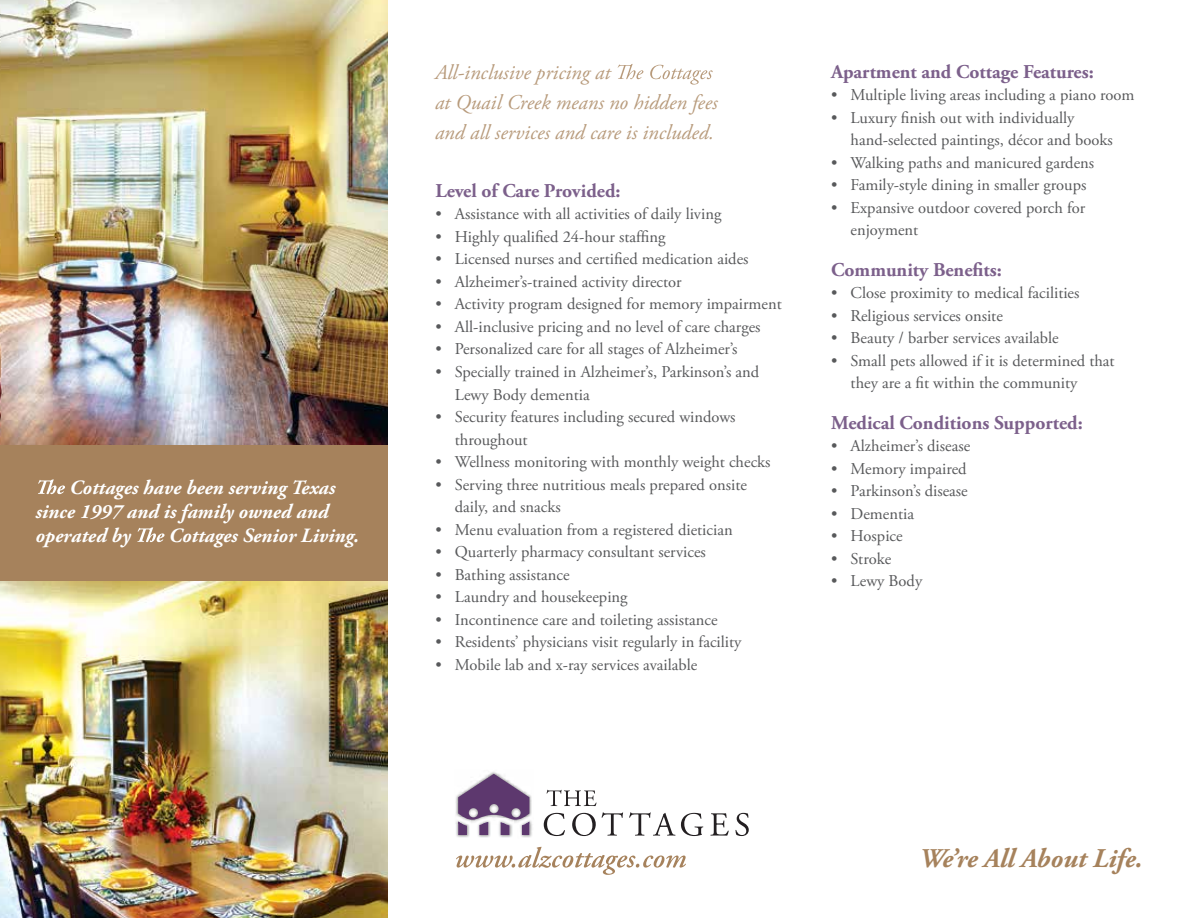
<style>
.page{position:relative;width:1188px;height:918px;background:#fff}
.page>*{position:absolute;margin:0;border:0;box-sizing:border-box;transform-origin:0 0}
.t1{font:italic 700 27px "Adobe Garamond Pro";color:#a6825c}
.t2{font:italic 21px/30px "Adobe Garamond Pro";color:#b89b7c}
.t3{font:italic 700 20.25px/24px "Adobe Garamond Pro";color:#fff}
.t4{font:700 19.5px "Adobe Garamond Pro";color:#7c608b}
.t5{font:16.5px/22.5px "Adobe Garamond Pro";color:#58595b}
</style>
<div class="page">
<img style="left:0;top:580px;width:388px;height:338px">
<img style="left:0;top:0;width:388px;height:445px">
<svg style="left:618px;top:64px;width:95px;height:21px"></svg>
<img style="left:478px;top:835px;width:12px;height:3px">
<img style="left:499px;top:835px;width:13px;height:3px">
<img style="left:456px;top:824px;width:13px;height:14px">
<img style="left:521px;top:824px;width:11px;height:14px">
<img style="left:455px;top:772px;width:77px;height:52px">
<svg style="left:458px;top:774px;width:71px;height:61px"></svg>
<svg style="left:544px;top:813px;width:21px;height:23px"></svg>
<svg style="left:572px;top:813px;width:24px;height:23px"></svg>
<svg style="left:602px;top:812px;width:21px;height:24px"></svg>
<svg style="left:629px;top:812px;width:74px;height:24px"></svg>
<svg style="left:710px;top:813px;width:19px;height:23px"></svg>
<svg style="left:735px;top:813px;width:14px;height:23px"></svg>
<svg style="left:547px;top:790px;width:50px;height:16px"></svg>
<svg style="left:456px;top:847px;width:230px;height:28px"></svg>
<div style="left:0;top:445px;width:391px;height:135px;background:#a6825c"></div>
<svg style="left:38px;top:479px;width:27px;height:15px"></svg>
<svg style="left:137px;top:527px;width:28px;height:15px"></svg>
<div style="left:388px;top:0;width:26px;height:918px;background:#fff"></div>
<p class="t3" style="left:35px;top:476px;width:302px;text-indent:34px">Cottages have been serving Texas since 1997 and is family owned and operated by</p>
<p class="t3" style="left:169px;top:524px;width:192px">Cottages Senior Living.</p>
<p class="t2" style="left:435px;top:58px;width:284px">All-inclusive pricing at<br>at Quail Creek means no hidden fees and all services and care is included.</p>
<p class="t4" style="left:435px;top:179px;width:187px">Level of Care Provided:</p>
<p class="t5" style="left:435px;top:204px;width:288px">• Assistance with all activities of daily living</p>
<p class="t5" style="left:435px;top:226px;width:232px">• Highly qualified 24-hour staffing</p>
<p class="t5" style="left:435px;top:249px;width:315px">• Licensed nurses and certified medication aides</p>
<p class="t5" style="left:435px;top:271px;width:248px">• Alzheimer’s-trained activity director</p>
<p class="t5" style="left:435px;top:294px;width:348px">• Activity program designed for memory impairment</p>
<p class="t5" style="left:435px;top:316px;width:327px">• All-inclusive pricing and no level of care charges</p>
<p class="t5" style="left:435px;top:339px;width:304px">• Personalized care for all stages of Alzheimer’s</p>
<p class="t5" style="left:455px;top:361px;width:306px;text-indent:-20px">• Specially trained in Alzheimer’s, Parkinson’s and<br>Lewy Body dementia</p>
<p class="t5" style="left:455px;top:406px;width:282px;text-indent:-20px">• Security features including secured windows throughout</p>
<p class="t5" style="left:435px;top:451px;width:337px">• Wellness monitoring with monthly weight checks</p>
<p class="t5" style="left:455px;top:474px;width:294px;text-indent:-20px">• Serving three nutritious meals prepared onsite daily, and snacks</p>
<p class="t5" style="left:435px;top:519px;width:299px">• Menu evaluation from a registered dietician</p>
<p class="t5" style="left:435px;top:541px;width:272px">• Quarterly pharmacy consultant services</p>
<p class="t5" style="left:435px;top:564px;width:136px">• Bathing assistance</p>
<p class="t5" style="left:435px;top:586px;width:194px">• Laundry and housekeeping</p>
<p class="t5" style="left:435px;top:609px;width:284px">• Incontinence care and toileting assistance</p>
<p class="t5" style="left:435px;top:631px;width:308px">• Residents’ physicians visit regularly in facility</p>
<p class="t5" style="left:435px;top:654px;width:264px">• Mobile lab and x-ray services available</p>
<p class="t4" style="left:831px;top:60px;width:264px">Apartment and Cottage Features:</p>
<p class="t5" style="left:831px;top:84px;width:305px">• Multiple living areas including a piano room</p>
<p class="t5" style="left:851px;top:107px;width:264px;text-indent:-20px">• Luxury finish out with individually hand-selected paintings, décor and books</p>
<p class="t5" style="left:831px;top:152px;width:265px">• Walking paths and manicured gardens</p>
<p class="t5" style="left:831px;top:174px;width:257px">• Family-style dining in smaller groups</p>
<p class="t5" style="left:851px;top:197px;width:236px;text-indent:-20px">• Expansive outdoor covered porch for enjoyment</p>
<p class="t4" style="left:831px;top:258px;width:172px">Community Benefits:</p>
<p class="t5" style="left:831px;top:282px;width:250px">• Close proximity to medical facilities</p>
<p class="t5" style="left:831px;top:305px;width:173px">• Religious services onsite</p>
<p class="t5" style="left:831px;top:327px;width:229px">• Beauty / barber services available</p>
<p class="t5" style="left:851px;top:350px;width:266px;text-indent:-20px">• Small pets allowed if it is determined that they are a fit within the community</p>
<p class="t4" style="left:831px;top:411px;width:253px">Medical Conditions Supported:</p>
<p class="t5" style="left:831px;top:435px;width:141px">• Alzheimer’s disease</p>
<p class="t5" style="left:831px;top:458px;width:137px">• Memory impaired</p>
<p class="t5" style="left:831px;top:480px;width:138px">• Parkinson’s disease</p>
<p class="t5" style="left:831px;top:503px;width:84px">• Dementia</p>
<p class="t5" style="left:831px;top:525px;width:73px">• Hospice</p>
<p class="t5" style="left:831px;top:548px;width:62px">• Stroke</p>
<p class="t5" style="left:831px;top:570px;width:93px">• Lewy Body</p>
<h1 class="t1" style="left:919px;top:843px;width:225px">We’re All About Life.</h1>
</div>
